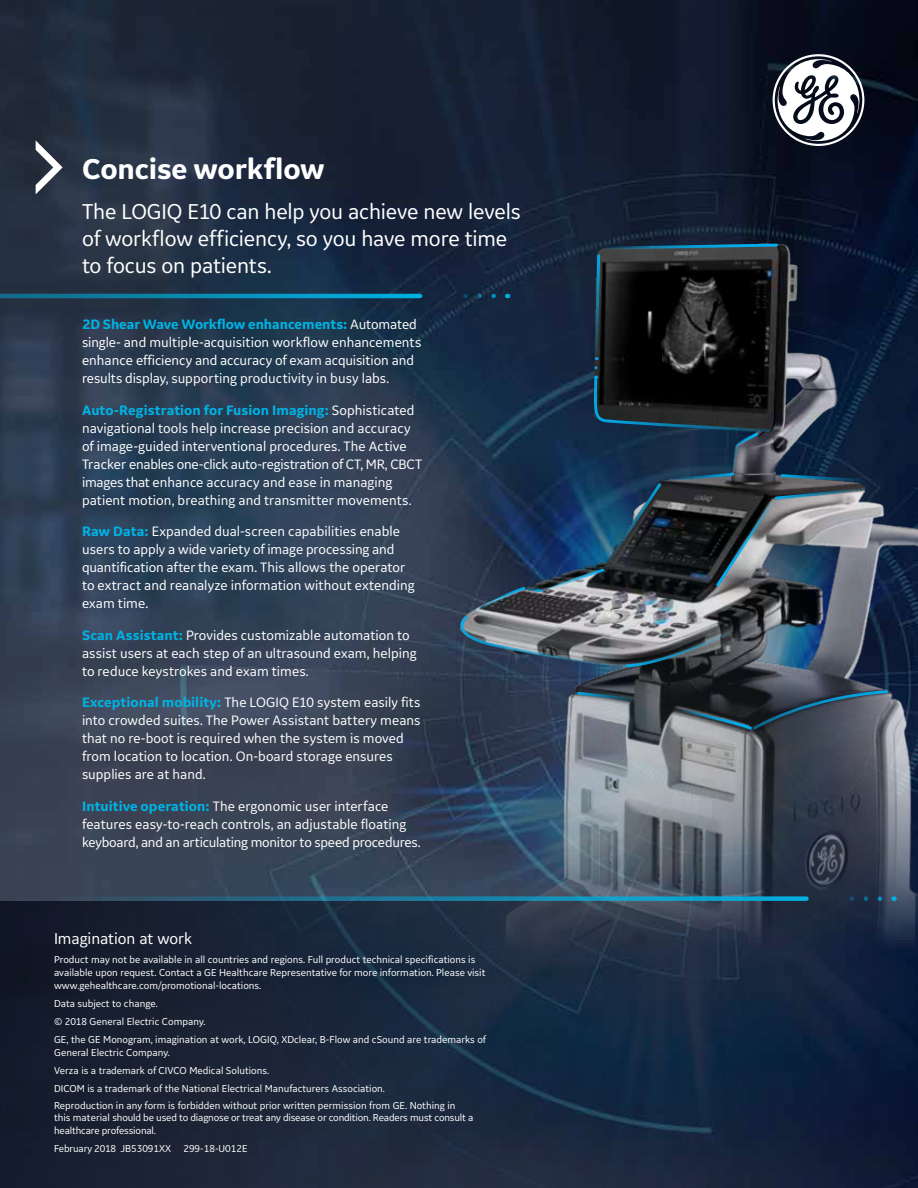
<style>
.page{position:relative;width:918px;height:1188px;background:#fff}
.page>*{position:absolute;margin:0;border:0;box-sizing:border-box;transform-origin:0 0}
.t1{font:700 30px "GE Inspira Sans";letter-spacing:-.005em;color:#fff}
.t2{font:22.5px/27px "GE Inspira Sans";letter-spacing:-.01em;color:#fff}
.t3{font:16.5px "GE Inspira Sans";letter-spacing:-.005em;color:#fff}
.t4{font:14.25px/18px "GE Inspira Sans";color:#fff}
.t5{font:10.5px/17.5px "GE Inspira Sans";color:#fff}
.s1{font-weight:700;color:#00b2e3}
</style>
<div class="page">
<img style="left:0;top:0;width:918px;height:901px">
<svg style="left:36px;top:140px;width:27px;height:54px"></svg>
<svg style="left:773px;top:54px;width:91px;height:92px"></svg>
<svg style="left:0;top:294px;width:416px;height:4px;background:#088cb5"></svg>
<svg style="left:0;top:901px;width:918px;height:287px;background:#172439"></svg>
<img style="left:416px;top:203px;width:502px;height:748px">
<img style="left:459px;top:242px;width:412px;height:427px">
<svg style="left:576px;top:690px;width:58px;height:13px"></svg>
<svg style="left:679px;top:689px;width:211px;height:43px;background:#3d4954"></svg>
<svg style="left:43px;top:896px;width:764px;height:5px;background:#207798"></svg>
<svg style="left:852px;top:896px;width:35px;height:5px"></svg>
<h1 class="t1" style="left:82px;top:150px;width:244px">Concise workflow</h1>
<h2 class="t2" style="left:82px;top:198px;width:440px">The LOGIQ E10 can help you achieve new levels of workflow efficiency, so you have more time to focus on patients.</h2>
<p class="t4" style="left:82px;top:315px;width:341px"><span class="s1">2D Shear Wave Workflow enhancements:</span> Automated single- and multiple-acquisition workflow enhancements enhance efficiency and accuracy of exam acquisition and results display, supporting productivity in busy labs.</p>
<p class="t4" style="left:82px;top:401px;width:342px"><span class="s1">Auto-Registration for Fusion Imaging:</span> Sophisticated navigational tools help increase precision and accuracy of image-guided interventional procedures. The Active Tracker enables one-click auto-registration of CT, MR, CBCT images that enhance accuracy and ease in managing patient motion, breathing and transmitter movements.</p>
<p class="t4" style="left:82px;top:522px;width:334px"><span class="s1">Raw Data:</span> Expanded dual-screen capabilities enable users to apply a wide variety of image processing and quantification after the exam. This allows the operator to extract and reanalyze information without extending exam time.</p>
<p class="t4" style="left:82px;top:626px;width:336px"><span class="s1">Scan Assistant:</span> Provides customizable automation to assist users at each step of an ultrasound exam, helping to reduce keystrokes and exam times.</p>
<p class="t4" style="left:82px;top:693px;width:340px"><span class="s1">Exceptional mobility:</span> The LOGIQ E10 system easily fits into crowded suites. The Power Assistant battery means that no re-boot is required when the system is moved from location to location. On-board storage ensures supplies are at hand.</p>
<p class="t4" style="left:82px;top:797px;width:340px"><span class="s1">Intuitive operation:</span> The ergonomic user interface features easy-to-reach controls, an adjustable floating keyboard, and an articulating monitor to speed procedures.</p>
<p class="t3" style="left:54px;top:928px;width:139px">Imagination at work</p>
<p class="t5" style="left:54px;top:953px;width:433px;line-height:13px">Product may not be available in all countries and regions. Full product technical specifications is available upon request. Contact a GE Healthcare Representative for more information. Please visit www.gehealthcare.com/promotional-locations.</p>
<p class="t5" style="left:54px;top:994px;width:434px">Data subject to change.<br>© 2018 General Electric Company.<br>GE, the GE Monogram, imagination at work, LOGIQ, XDclear, B-Flow and cSound are trademarks of</p>
<p class="t5" style="left:54px;top:1044px;width:403px">General Electric Company.<br>Verza is a trademark of CIVCO Medical Solutions.<br>DICOM is a trademark of the National Electrical Manufacturers Association.<br>Reproduction in any form is forbidden without prior written permission from GE. Nothing in</p>
<p class="t5" style="left:54px;top:1111px;width:421px;line-height:12.6px">this material should be used to diagnose or treat any disease or condition. Readers must consult a healthcare professional.</p>
<p class="t5" style="left:54px;top:1139px;width:195px">February 2018 JB53091XX 299-18-U012E</p>
</div>
